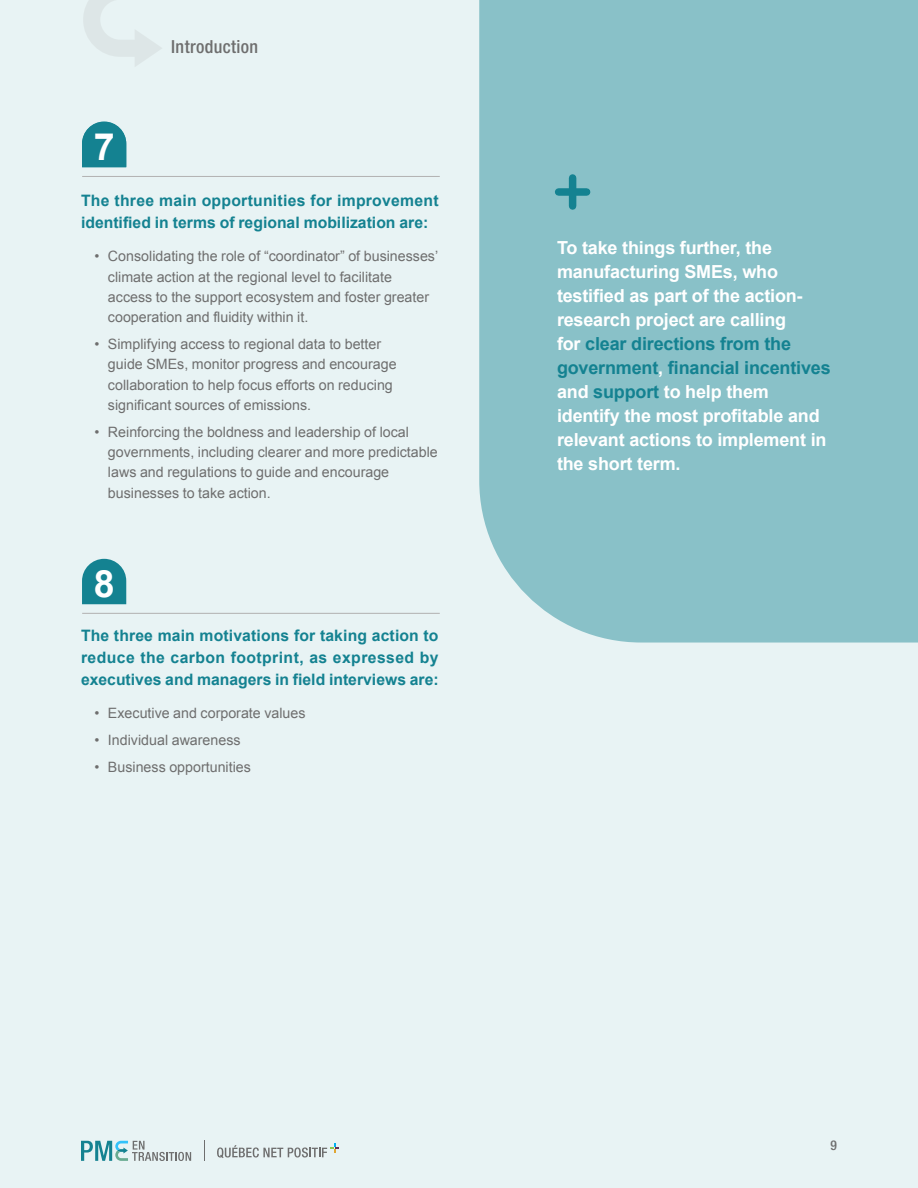
<style>
.page{position:relative;width:918px;height:1188px;background:#e8f3f4}
.page>*{position:absolute;margin:0;border:0;box-sizing:border-box;transform-origin:0 0}
.t1{font:700 37.65px "Arial";color:#fff}
.t2{font:700 18px/24px "Arial";letter-spacing:-.01em;color:#fff}
.t3{font:500 condensed 18px "Helvetica Neue LT Std";letter-spacing:.02em;color:#6e6e6e}
.t4{font:700 15.75px/21.8px "Arial";color:#148291;text-align:justify}
.t5{font:14.25px/20.2px "Arial";color:#6e6e6e}
.t6{font:500 condensed 13.5px "Helvetica Neue LT Std";color:#6e6e6e}
.s1{color:#148291}
</style>
<div class="page">
<svg style="left:83px;top:0;width:79px;height:66px"></svg>
<div style="left:479px;top:0;width:439px;height:643px;background:#89c1c8"></div>
<div style="left:559px;top:188px;width:28px;height:8px;background:#148291"></div>
<div style="left:569px;top:178px;width:7px;height:28px;background:#148291"></div>
<hr style="left:82px;top:176px;width:358px;height:1px;background:#b4b4b4">
<hr style="left:82px;top:613px;width:358px;height:1px;background:#b4b4b4">
<svg style="left:82px;top:122px;width:44px;height:45px;background:#278c9a"></svg>
<svg style="left:82px;top:559px;width:44px;height:45px;background:#298d9a"></svg>
<svg style="left:217px;top:1143px;width:122px;height:15px"></svg>
<svg style="left:81px;top:1141px;width:110px;height:20px"></svg>
<svg style="left:204px;top:1141px;width:1px;height:20px"></svg>
<h1 class="t1" style="left:94px;top:122px;width:22px">7</h1>
<p class="t3" style="left:171px;top:36px;width:88px">Introduction</p>
<p class="t4" style="left:81px;top:190px;width:359px">The three main opportunities for improvement identified in terms of regional mobilization are:</p>
<p class="t5" style="left:108px;top:246px;width:332px;text-indent:-13px">• Consolidating the role of “coordinator” of businesses’ climate action at the regional level to facilitate access to the support ecosystem and foster greater cooperation and fluidity within it.</p>
<p class="t5" style="left:108px;top:334px;width:290px;text-indent:-13px">• Simplifying access to regional data to better guide SMEs, monitor progress and encourage collaboration to help focus efforts on reducing significant sources of emissions.</p>
<p class="t5" style="left:108px;top:422px;width:331px;text-indent:-13px">• Reinforcing the boldness and leadership of local governments, including clearer and more predictable laws and regulations to guide and encourage businesses to take action.</p>
<h1 class="t1" style="left:94px;top:559px;width:22px">8</h1>
<p class="t4" style="left:81px;top:625px;width:359px">The three main motivations for taking action to reduce the carbon footprint, as expressed by executives and managers in field interviews are:</p>
<p class="t5" style="left:94px;top:703px;width:213px">• Executive and corporate values</p>
<p class="t5" style="left:94px;top:730px;width:148px">• Individual awareness</p>
<p class="t5" style="left:94px;top:757px;width:158px">• Business opportunities</p>
<p class="t2" style="left:557px;top:236px;width:275px">To take things further, the manufacturing SMEs, who testified as part of the action&shy;research project are calling<br>for <span class="s1">clear directions from the government</span>, <span class="s1">financial incentives </span>and <span class="s1">support</span> to help them identify the most profitable and relevant actions to implement in the short term.</p>
<p class="t6" style="left:831px;top:1137px;width:8px">9</p>
</div>
